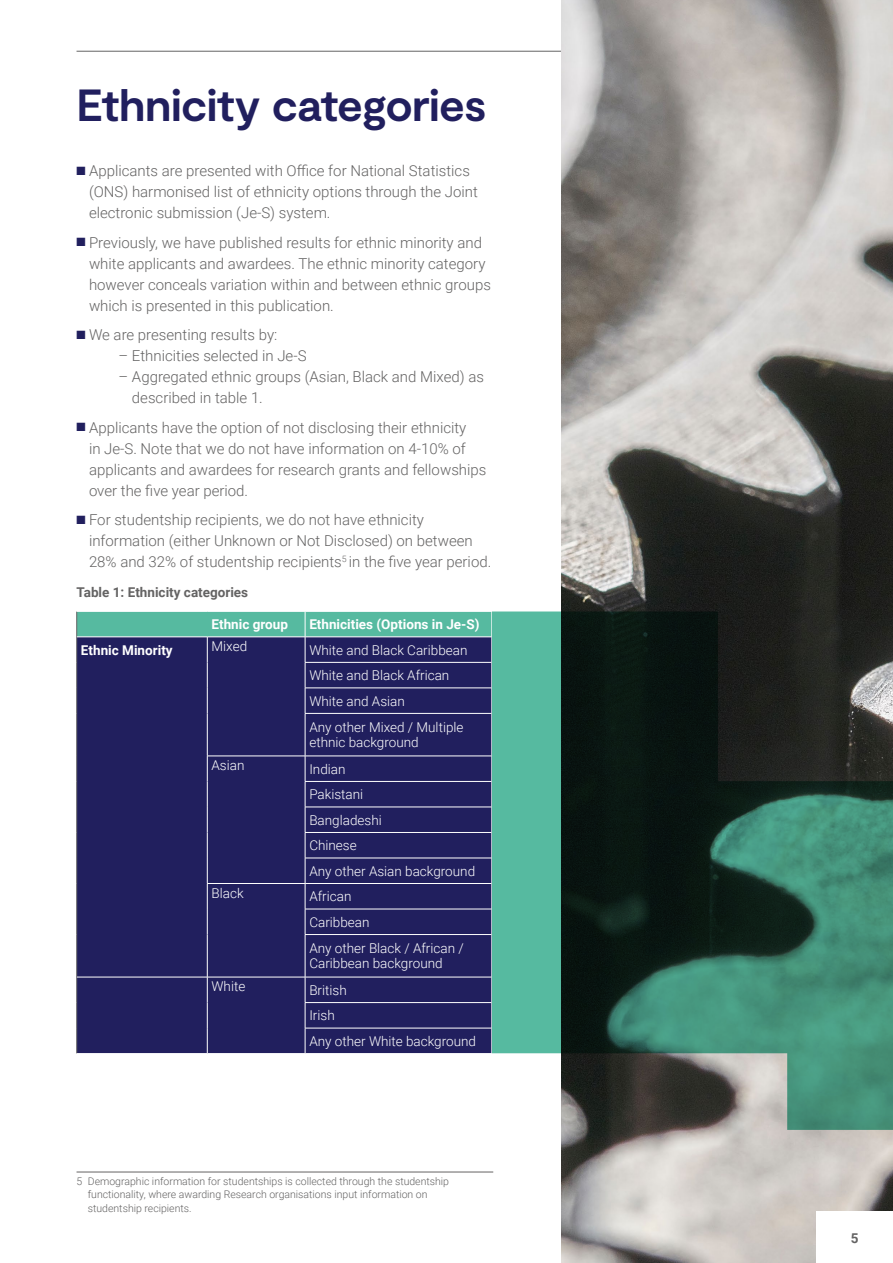
<style>
.page{position:relative;width:893px;height:1263px;background:#fff}
.page>*{position:absolute;margin:0;border:0;box-sizing:border-box;transform-origin:0 0}
.Main_heading{font:700 45px "Moderat";letter-spacing:-.015em;color:#211f5e}
.Body_copy{font:300 15px/21px "Roboto";color:#646363}
.Body_copy-2{font:300 13.5px/15px "Roboto";color:#fff}
.Body_copy-3{font:700 13.5px "Roboto";color:#fff}
.Table_heading{font:700 13.5px "Roboto";color:#646363}
.Body_copy-4{font:700 13.5px "Roboto";color:#646363}
.Body_copy-5{font:300 10.5px/13.5px "Roboto";color:#646363}
.s1{color:#211f5e}
</style>
<div class="page">
<hr style="left:77px;top:51px;width:739px;height:1px;background:#646363">
<div style="left:77px;top:713px;width:414px;height:340px;background:#211f5e"></div>
<hr style="left:76px;top:713px;width:1px;height:43px;background:#646363">
<svg style="left:76px;top:756px;width:1px;height:178px"></svg>
<hr style="left:76px;top:934px;width:1px;height:43px;background:#646363">
<svg style="left:76px;top:977px;width:1px;height:76px"></svg>
<hr style="left:305px;top:713px;width:186px;height:1px;background:#fff">
<hr style="left:305px;top:756px;width:186px;height:1px;background:#fff">
<hr style="left:305px;top:781px;width:186px;height:1px;background:#fff">
<hr style="left:305px;top:807px;width:186px;height:1px;background:#fff">
<hr style="left:305px;top:832px;width:186px;height:1px;background:#fff">
<hr style="left:305px;top:858px;width:186px;height:1px;background:#fff">
<hr style="left:305px;top:883px;width:186px;height:1px;background:#fff">
<hr style="left:305px;top:909px;width:186px;height:1px;background:#fff">
<hr style="left:305px;top:934px;width:186px;height:1px;background:#fff">
<hr style="left:305px;top:977px;width:186px;height:1px;background:#fff">
<hr style="left:305px;top:1002px;width:186px;height:1px;background:#fff">
<hr style="left:305px;top:1028px;width:186px;height:1px;background:#fff">
<hr style="left:207px;top:756px;width:98px;height:1px;background:#fff">
<hr style="left:207px;top:883px;width:98px;height:1px;background:#fff">
<hr style="left:207px;top:977px;width:98px;height:1px;background:#fff">
<hr style="left:77px;top:977px;width:130px;height:1px;background:#fff">
<hr style="left:207px;top:713px;width:1px;height:43px;background:#fff">
<hr style="left:305px;top:714px;width:1px;height:42px;background:#fff">
<svg style="left:207px;top:756px;width:1px;height:178px"></svg>
<svg style="left:305px;top:756px;width:1px;height:178px"></svg>
<hr style="left:207px;top:934px;width:1px;height:43px;background:#fff">
<hr style="left:305px;top:935px;width:1px;height:42px;background:#fff">
<svg style="left:207px;top:977px;width:1px;height:76px"></svg>
<svg style="left:305px;top:977px;width:1px;height:76px"></svg>
<svg style="left:76px;top:611px;width:416px;height:102px;background:#344b72"></svg>
<svg style="left:491px;top:756px;width:1px;height:178px"></svg>
<svg style="left:491px;top:977px;width:1px;height:76px"></svg>
<img style="left:561px;top:0;width:332px;height:1263px">
<hr style="left:77px;top:1172px;width:416px;height:1px;background:#646363">
<div style="left:816px;top:1212px;width:77px;height:51px;background:#fff"></div>
<svg style="left:492px;top:611px;width:401px;height:519px;background:#365e51"></svg>
<p class="Main_heading" style="left:77px;top:79px;width:412px">Ethnicity categories</p>
<p class="Body_copy" style="left:89px;top:160px;width:390px;text-indent:-12px"><span class="s1">■</span> Applicants are presented with Office for National Statistics (ONS) harmonised list of ethnicity options through the Joint electronic submission (Je-S) system.</p>
<p class="Body_copy" style="left:89px;top:231px;width:404px;text-indent:-12px"><span class="s1">■</span> Previously, we have published results for ethnic minority and white applicants and awardees. The ethnic minority category however conceals variation within and between ethnic groups which is presented in this publication.</p>
<p class="Body_copy" style="left:77px;top:324px;width:202px"><span class="s1">■</span> We are presenting results by:</p>
<p class="Body_copy" style="left:119px;top:345px;width:189px">– Ethnicities selected in Je-S</p>
<p class="Body_copy" style="left:132px;top:366px;width:353px;text-indent:-13px">– Aggregated ethnic groups (Asian, Black and Mixed) as described in table 1.</p>
<p class="Body_copy" style="left:89px;top:416px;width:399px;text-indent:-12px"><span class="s1">■</span> Applicants have the option of not disclosing their ethnicity<br>in Je-S. Note that we do not have information on 4-10% of applicants and awardees for research grants and fellowships over the five year period.</p>
<p class="Body_copy" style="left:89px;top:509px;width:404px;text-indent:-12px"><span class="s1">■</span> For studentship recipients, we do not have ethnicity information (either Unknown or Not Disclosed) on between<br>28% and 32% of studentship recipients<sup>5</sup> in the five year period.</p>
<p class="Table_heading" style="left:77px;top:582px;width:173px">Table 1: Ethnicity categories</p>
<p class="Body_copy-3" style="left:212px;top:615px;width:78px">Ethnic group</p>
<p class="Body_copy-3" style="left:309px;top:615px;width:172px">Ethnicities (Options in Je-S)</p>
<p class="Body_copy-3" style="left:81px;top:641px;width:93px">Ethnic Minority</p>
<p class="Body_copy-2" style="left:212px;top:638px;width:37px">Mixed</p>
<p class="Body_copy-2" style="left:309px;top:642px;width:160px">White and Black Caribbean</p>
<p class="Body_copy-2" style="left:309px;top:667px;width:142px">White and Black African</p>
<p class="Body_copy-2" style="left:309px;top:693px;width:97px">White and Asian</p>
<p class="Body_copy-2" style="left:309px;top:719px;width:156px">Any other Mixed / Multiple ethnic background</p>
<p class="Body_copy-2" style="left:212px;top:757px;width:34px">Asian</p>
<p class="Body_copy-2" style="left:309px;top:761px;width:38px">Indian</p>
<p class="Body_copy-2" style="left:309px;top:786px;width:55px">Pakistani</p>
<p class="Body_copy-2" style="left:309px;top:812px;width:74px">Bangladeshi</p>
<p class="Body_copy-2" style="left:309px;top:837px;width:49px">Chinese</p>
<p class="Body_copy-2" style="left:309px;top:863px;width:167px">Any other Asian background</p>
<p class="Body_copy-2" style="left:212px;top:885px;width:34px">Black</p>
<p class="Body_copy-2" style="left:309px;top:888px;width:44px">African</p>
<p class="Body_copy-2" style="left:309px;top:914px;width:62px">Caribbean</p>
<p class="Body_copy-2" style="left:309px;top:940px;width:156px">Any other Black / African /<br>Caribbean background</p>
<p class="Body_copy-2" style="left:212px;top:979px;width:35px">White</p>
<p class="Body_copy-2" style="left:309px;top:982px;width:39px">British</p>
<p class="Body_copy-2" style="left:309px;top:1007px;width:27px">Irish</p>
<p class="Body_copy-2" style="left:309px;top:1033px;width:168px">Any other White background</p>
<p class="Body_copy-5" style="left:88px;top:1174px;width:363px;text-indent:-11px">5 Demographic information for studentships is collected through the studentship functionality, where awarding Research organisations input information on studentship recipients.</p>
<p class="Body_copy-4" style="left:851px;top:1228px;width:9px">5</p>
</div>
